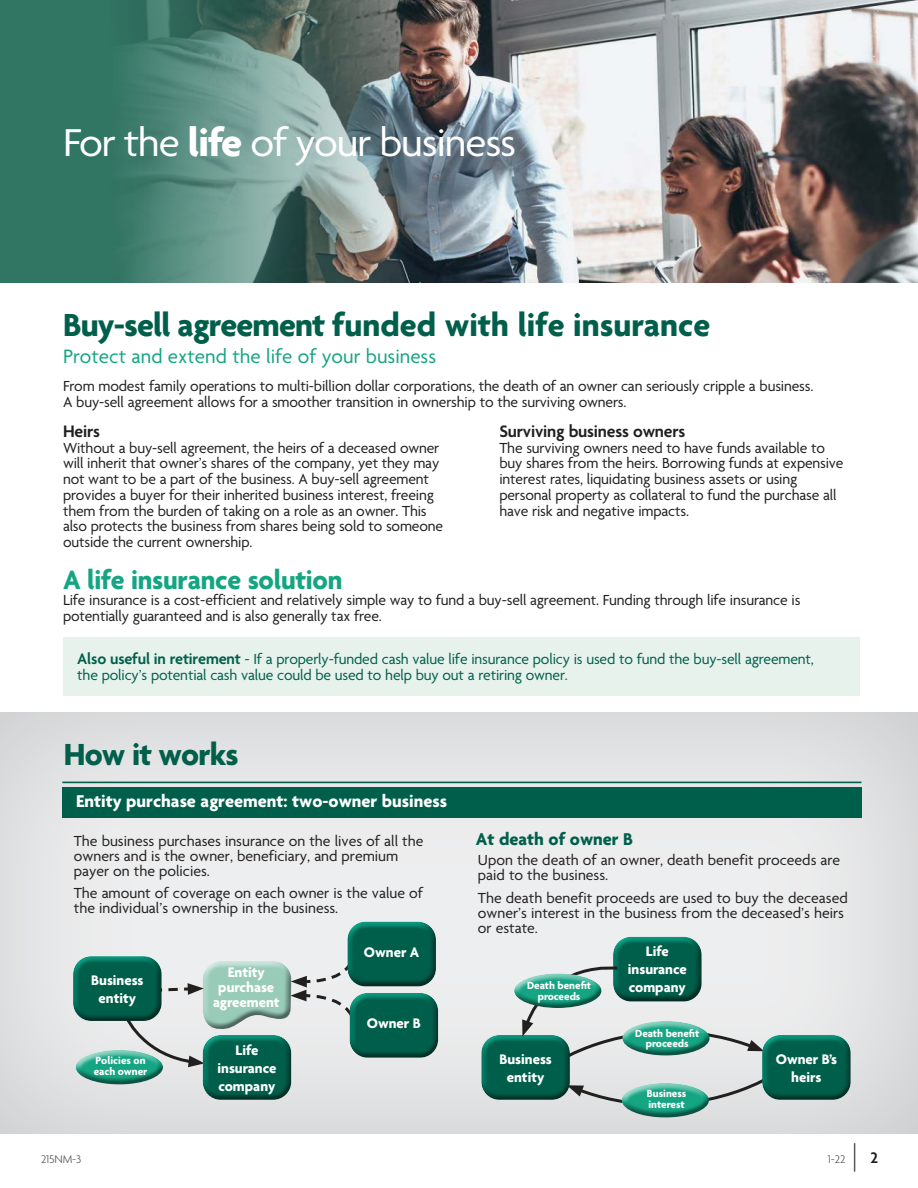
<style>
.page{position:relative;width:918px;height:1188px;background:#fff}
.page>*{position:absolute;margin:0;border:0;box-sizing:border-box;transform-origin:0 0}
.t1{font:42px "Agenda";letter-spacing:-.025em;color:#fff}
.t2{font:700 34.5px "Agenda";color:#005f4b}
.t3{font:700 33px "Agenda";letter-spacing:-.025em;color:#005f4b}
.t4{font:700 28.5px "Agenda";letter-spacing:-.01em;color:#15a583}
.t5{font:21px "Agenda";color:#15a583}
.t6{font:700 18.45px "Agenda";color:#fff}
.t7{font:700 18.45px "Agenda";color:#005f4b}
.t8{font:600 18px "Agenda";letter-spacing:-.01em;color:#221f1f}
.t9{font:600 16.5px "Agenda";color:#221f1f}
.t10{font:15.75px/15.8px "Agenda";letter-spacing:-.01em;color:#221f1f}
.t11{font:15.75px/15.8px "Agenda";letter-spacing:-.01em;color:#005f4b}
.t12{font:700 15px/18px "Agenda";color:#fff;text-align:center}
.t13{font:300 12px "Agenda";letter-spacing:-.01em;color:#5a5b5d}
.t14{font:700 11.25px/10.5px "Agenda";color:#fff;text-align:center}
.s1{font-weight:700}
.s2{font-weight:600;font-size:16.5px}
</style>
<div class="page">
<img style="left:421px;top:0;width:497px;height:283px">
<svg style="left:0;top:0;width:421px;height:283px;background:#548075"></svg>
<svg style="left:0;top:712px;width:918px;height:422px;background:#e3e4e5"></svg>
<hr style="left:62px;top:782px;width:799px;height:1px;background:#005f4b">
<div style="left:62px;top:788px;width:800px;height:30px;background:#005f4b"></div>
<svg style="left:611px;top:934px;width:92px;height:8px"></svg>
<svg style="left:611px;top:942px;width:92px;height:18px;background:#106a57"></svg>
<div style="left:567px;top:1076px;width:201px;height:53px;background:#dedfe0"></div>
<svg style="left:479px;top:1032px;width:43px;height:8px"></svg>
<svg style="left:479px;top:1040px;width:92px;height:60px;background:#136755"></svg>
<svg style="left:619px;top:1081px;width:90px;height:12px"></svg>
<svg style="left:619px;top:1093px;width:90px;height:25px;background:#3ea38b"></svg>
<svg style="left:522px;top:960px;width:242px;height:100px;background:#9bbdb6"></svg>
<svg style="left:512px;top:971px;width:90px;height:12px"></svg>
<svg style="left:512px;top:983px;width:90px;height:26px;background:#44a790"></svg>
<svg style="left:760px;top:1032px;width:92px;height:8px"></svg>
<svg style="left:760px;top:1040px;width:92px;height:60px;background:#116654"></svg>
<svg style="left:345px;top:919px;width:92px;height:8px"></svg>
<svg style="left:345px;top:927px;width:92px;height:60px;background:#0d6250"></svg>
<svg style="left:372px;top:990px;width:67px;height:8px"></svg>
<svg style="left:372px;top:998px;width:67px;height:60px;background:#0a614e"></svg>
<svg style="left:201px;top:1067px;width:91px;height:33px;background:#136453"></svg>
<svg style="left:125px;top:930px;width:247px;height:137px;background:#afc8c3"></svg>
<svg style="left:71px;top:954px;width:92px;height:7px"></svg>
<svg style="left:71px;top:961px;width:92px;height:60px;background:#165"></svg>
<svg style="left:73px;top:1048px;width:90px;height:12px"></svg>
<svg style="left:73px;top:1060px;width:90px;height:25px;background:#41a58e"></svg>
<div style="left:64px;top:637px;width:796px;height:59px;background:#e7f2ed"></div>
<svg style="left:854px;top:1143px;width:1px;height:29px"></svg>
<h1 class="t1" style="left:63px;top:126px;width:455px">For the <span class="s1">life</span> of your business</h1>
<h2 class="t2" style="left:63px;top:312px;width:649px">Buy-sell agreement funded with life insurance</h2>
<h3 class="t5" style="left:63px;top:348px;width:375px">Protect and extend the life of your business</h3>
<p class="t10" style="left:63px;top:379px;width:752px">From modest family operations to multi-billion dollar corporations, the death of an owner can seriously cripple a business.<br>A buy-sell agreement allows for a smoother transition in ownership to the surviving owners.</p>
<p class="t8" style="left:63px;top:424px;width:38px">Heirs</p>
<p class="t10" style="left:63px;top:441px;width:382px">Without a buy-sell agreement, the heirs of a deceased owner will inherit that owner’s shares of the company, yet they may not want to be a part of the business. A buy-sell agreement provides a buyer for their inherited business interest, freeing them from the burden of taking on a role as an owner. This also protects the business from shares being sold to someone outside the current ownership.</p>
<p class="t8" style="left:499px;top:424px;width:188px">Surviving business owners</p>
<p class="t10" style="left:499px;top:441px;width:346px">The surviving owners need to have funds available to buy shares from the heirs. Borrowing funds at expensive interest rates, liquidating business assets or using personal property as collateral to fund the purchase all have risk and negative impacts.</p>
<h3 class="t4" style="left:63px;top:569px;width:281px">A life insurance solution</h3>
<p class="t10" style="left:63px;top:593px;width:739px">Life insurance is a cost-efficient and relatively simple way to fund a buy-sell agreement. Funding through life insurance is potentially guaranteed and is also generally tax free.</p>
<p class="t11" style="left:77px;top:652px;width:738px"><span class="s2">Also useful in retirement</span> - If a properly-funded cash value life insurance policy is used to fund the buy-sell agreement, the policy’s potential cash value could be used to help buy out a retiring owner.</p>
<h3 class="t3" style="left:64px;top:742px;width:176px">How it works</h3>
<p class="t6" style="left:76px;top:794px;width:372px">Entity purchase agreement: two-owner business</p>
<p class="t10" style="left:74px;top:835px;width:351px;line-height:15px">The business purchases insurance on the lives of all the owners and is the owner, beneficiary, and premium payer on the policies.</p>
<p class="t10" style="left:74px;top:887px;width:351px;line-height:15px">The amount of coverage on each owner is the value of the individual’s ownership in the business.</p>
<p class="t12" style="left:91px;top:972px;width:54px">Business entity</p>
<p class="t14" style="left:94px;top:1056px;width:55px;text-align:left">Policies on each owner</p>
<p class="t12" style="left:213px;top:966px;width:68px;line-height:15px">Entity purchase agreement</p>
<p class="t12" style="left:218px;top:1042px;width:60px">Life insurance company</p>
<p class="t12" style="left:364px;top:945px;width:57px">Owner A</p>
<p class="t12" style="left:367px;top:1016px;width:56px">Owner B</p>
<p class="t7" style="left:476px;top:832px;width:159px">At death of owner B</p>
<p class="t10" style="left:478px;top:854px;width:364px;line-height:15px">Upon the death of an owner, death benefit proceeds are paid to the business.</p>
<p class="t10" style="left:478px;top:892px;width:371px;line-height:15px">The death benefit proceeds are used to buy the deceased owner’s interest in the business from the deceased’s heirs or estate.</p>
<p class="t12" style="left:628px;top:944px;width:60px">Life insurance company</p>
<p class="t14" style="left:527px;top:981px;width:66px">Death benefit proceeds</p>
<p class="t12" style="left:499px;top:1051px;width:54px">Business entity</p>
<p class="t14" style="left:635px;top:1029px;width:66px">Death benefit proceeds</p>
<p class="t14" style="left:647px;top:1089px;width:41px;text-align:left">Business interest</p>
<p class="t12" style="left:776px;top:1051px;width:63px">Owner B’s heirs</p>
<p class="t13" style="left:41px;top:1152px;width:42px">215NM-3</p>
<p class="t13" style="left:828px;top:1152px;width:19px">1-22</p>
<p class="t9" style="left:870px;top:1152px;width:9px">2</p>
</div>
